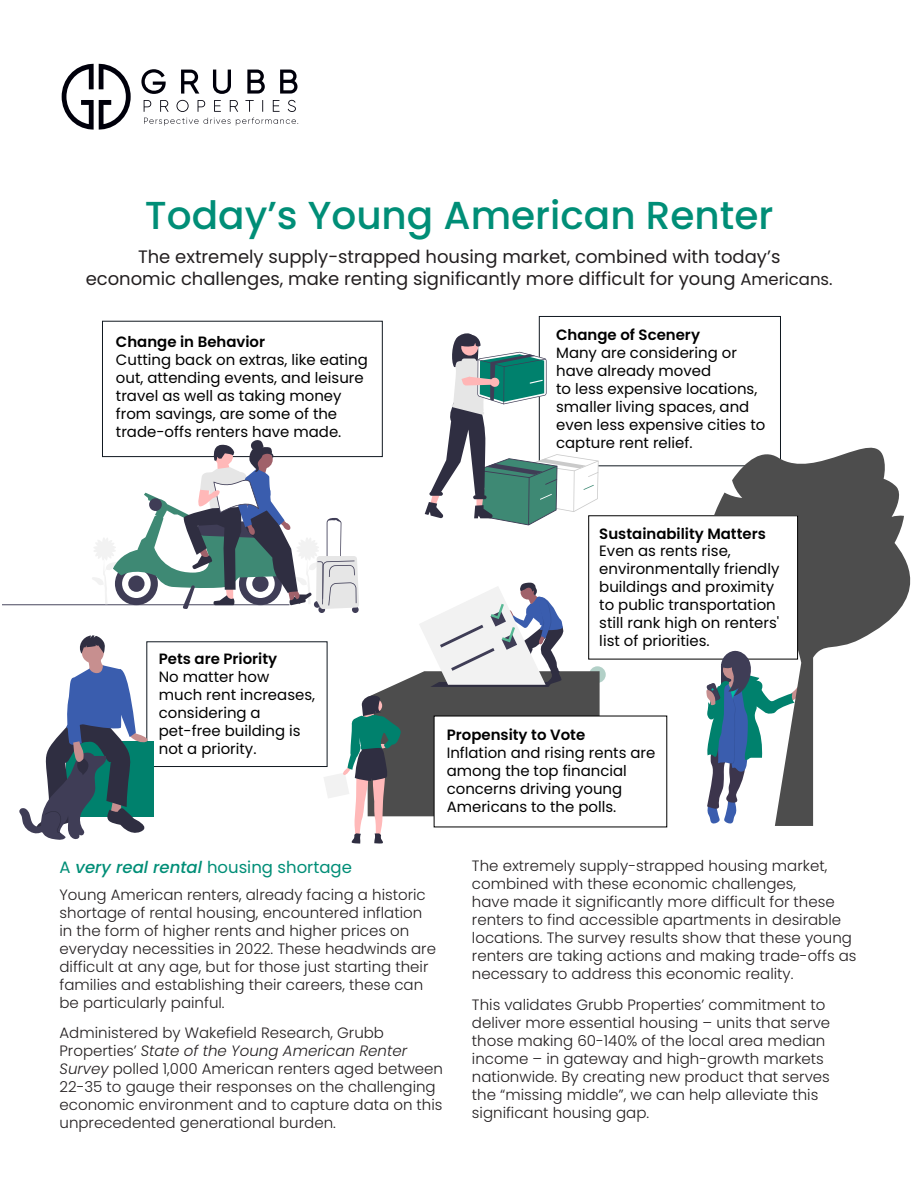
<style>
.page{position:relative;width:918px;height:1188px;background:#fff}
.page>*{position:absolute;margin:0;border:0;box-sizing:border-box;transform-origin:0 0}
._1a-heading-18pt{font:500 39px "Poppins";color:#008e77}
._2-Subhead-12pt{font:18px/21.6px "Poppins";color:#231f20;text-align:center}
._2-Subhead-12pt-2{font:16.5px "Poppins";color:#008e77}
._3-Body_text-10pt{font:300 15px/18px "Poppins";color:#231f20}
.t1{font:15px/17.9px "Poppins";color:#000}
.s1{font-size:16.5px}
.s2{font-weight:600}
.s3{font-weight:500;font-style:italic}
.s4{font-style:italic}
</style>
<div class="page">
<div style="left:539px;top:316px;width:242px;height:150px;border:1px solid #101820"></div>
<svg style="left:701px;top:427px;width:210px;height:399px"></svg>
<div style="left:589px;top:516px;width:209px;height:143px;background:#fff"></div>
<div style="left:588px;top:515px;width:210px;height:144px;border:1px solid #000"></div>
<svg style="left:706px;top:650px;width:99px;height:174px"></svg>
<svg style="left:2px;top:332px;width:619px;height:512px"></svg>
<div style="left:434px;top:716px;width:233px;height:111px;background:#fff"></div>
<svg style="left:62px;top:64px;width:69px;height:66px"></svg>
<svg style="left:141px;top:69px;width:25px;height:25px"></svg>
<svg style="left:181px;top:70px;width:18px;height:24px"></svg>
<svg style="left:213px;top:70px;width:18px;height:24px"></svg>
<svg style="left:247px;top:70px;width:18px;height:24px"></svg>
<svg style="left:280px;top:70px;width:18px;height:24px"></svg>
<svg style="left:144px;top:100px;width:154px;height:26px"></svg>
<p class="_1a-heading-18pt" style="left:145px;top:193px;width:630px">Today’s Young American Renter</p>
<p class="_2-Subhead-12pt" style="left:86px;top:246px;width:749px">The extremely supply-strapped housing market, combined with today’s<br>economic challenges, make renting significantly more difficult for young <span class="s1">Americans.</span></p>
<p class="t1" style="left:116px;top:333px;width:253px"><span class="s2">Change in Behavior<br></span>Cutting back on extras, like eating out, attending events, and leisure travel as well as taking money from savings, are some of the trade-offs renters have made.</p>
<p class="t1" style="left:159px;top:650px;width:158px"><span class="s2">Pets are Priority<br></span>No matter how much rent increases, considering a pet-free building is not a priority.</p>
<p class="t1" style="left:556px;top:326px;width:211px"><span class="s2">Change of Scenery<br></span>Many are considering or have already moved<br>to less expensive locations, smaller living spaces, and even less expensive cities to capture rent relief.</p>
<p class="t1" style="left:599px;top:524px;width:182px"><span class="s2">Sustainability Matters<br></span>Even as rents rise, environmentally friendly buildings and proximity to public transportation still rank high on renters' list of priorities.</p>
<p class="t1" style="left:447px;top:726px;width:210px"><span class="s2">Propensity to Vote<br></span>Inflation and rising rents are among the top financial concerns driving young<br>Americans to the polls.</p>
<p class="_2-Subhead-12pt-2" style="left:60px;top:858px;width:294px">A <span class="s3">very real rental</span> housing shortage</p>
<p class="_3-Body_text-10pt" style="left:60px;top:885px;width:378px">Young American renters, already facing a historic shortage of rental housing, encountered inflation in the form of higher rents and higher prices on everyday necessities in 2022. These headwinds are difficult at any age, but for those just starting their families and establishing their careers, these can be particularly painful.</p>
<p class="_3-Body_text-10pt" style="left:60px;top:1024px;width:385px">Administered by Wakefield Research, Grubb Properties’ <span class="s4">State of the Young American Renter Survey</span> polled 1,000 American renters aged between 22-35 to gauge their responses on the challenging economic environment and to capture data on this unprecedented generational burden.</p>
<p class="_3-Body_text-10pt" style="left:472px;top:857px;width:386px">The extremely supply-strapped housing market, combined with these economic challenges,<br>have made it significantly more difficult for these renters to find accessible apartments in desirable locations. The survey results show that these young renters are taking actions and making trade-offs as necessary to address this economic reality.</p>
<p class="_3-Body_text-10pt" style="left:472px;top:996px;width:360px">This validates Grubb Properties’ commitment to deliver more essential housing – units that serve those making 60-140% of the local area median income – in gateway and high-growth markets nationwide. By creating new product that serves the “missing middle”, we can help alleviate this significant housing gap.</p>
</div>
